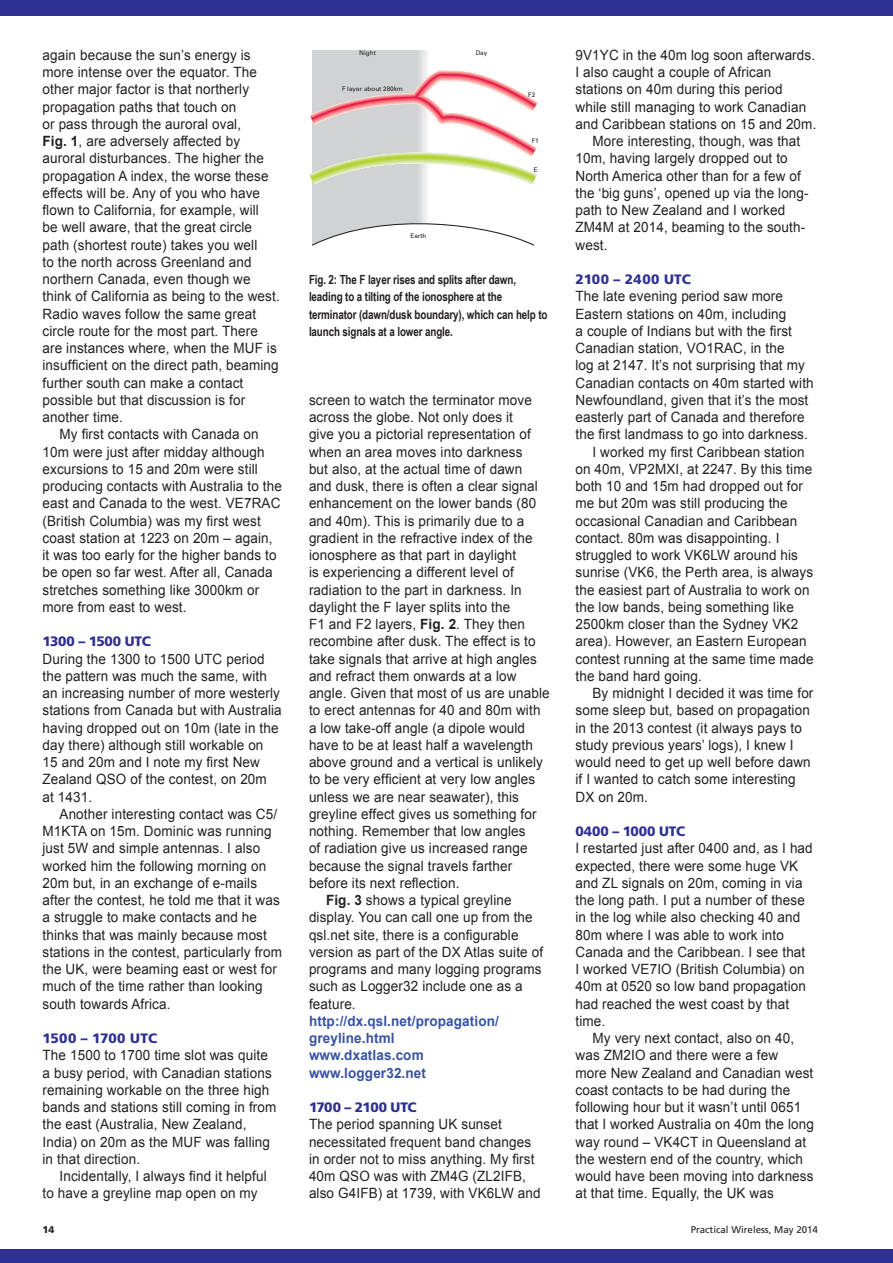
<style>
.page{position:relative;width:893px;height:1263px;background:#fff}
.page>*{position:absolute;margin:0;border:0;box-sizing:border-box;transform-origin:0 0}
.t1{font:14.1px/17.2px "Arial";letter-spacing:.01em;color:#231f20;scale:.95 1}
.t2{font:700 14.1px/17.2px "Arial";letter-spacing:.01em;color:#3853a3;scale:.95 1}
.t3{font:900 13.65px "Frutiger";color:#2e3092}
.t4{font:900 13.65px "Frutiger";letter-spacing:-.03em;color:#2e3092}
.t5{font:900 13.65px "Frutiger";letter-spacing:.025em;color:#2e3092}
.t6{font:700 12.6px/17.2px "Arial Narrow";letter-spacing:-.01em;color:#231f20;scale:.95 1}
.t7{font:9.75px "Frutiger";color:#231f20}
.t8{font:900 9.75px "Frutiger";color:#231f20}
.t9{font:6.45px "Univers";color:#231f20}
.s1{font-weight:700}
</style>
<div class="page">
<hr style="left:418px;top:51px;width:1px;height:177px;background:#d5d6d8">
<hr style="left:419px;top:51px;width:1px;height:177px;background:#d9dadc">
<hr style="left:420px;top:51px;width:2px;height:177px;background:#dddee0">
<hr style="left:422px;top:51px;width:1px;height:177px;background:#e3e4e6">
<hr style="left:423px;top:51px;width:1px;height:177px;background:#e8e9ea">
<hr style="left:424px;top:51px;width:2px;height:177px;background:#ededee">
<hr style="left:426px;top:51px;width:1px;height:177px;background:#f3f4f4">
<hr style="left:427px;top:51px;width:1px;height:177px;background:#f8f8f9">
<hr style="left:428px;top:51px;width:1px;height:177px;background:#fafafa">
<div style="left:312px;top:51px;width:106px;height:194px;background:#d1d2d4"></div>
<svg style="left:309px;top:70px;width:229px;height:115px"></svg>
<svg style="left:312px;top:223px;width:223px;height:23px"></svg>
<div style="left:0;top:0;width:893px;height:15px;background:#2e3092"></div>
<div style="left:0;top:1249px;width:893px;height:14px;background:#2e3092"></div>
<p class="t1" style="left:43px;top:46px;width:251px">again because the sun’s energy is more intense over the equator. The other major factor is that northerly propagation paths that touch on<br>or pass through the auroral oval,<br><span class="s1">Fig. 1</span>, are adversely affected by auroral disturbances. The higher the propagation A index, the worse these effects will be. Any of you who have flown to California, for example, will<br>be well aware, that the great circle path (shortest route) takes you well<br>to the north across Greenland and northern Canada, even though we think of California as being to the west.<br>Radio waves follow the same great circle route for the most part. There are instances where, when the MUF is insufficient on the direct path, beaming further south can make a contact possible but that discussion is for another time.</p>
<p class="t1" style="left:43px;top:426px;width:253px;text-indent:17px">My first contacts with Canada on 10m were just after midday although excursions to 15 and 20m were still producing contacts with Australia to the east and Canada to the west. VE7RAC (British Columbia) was my first west coast station at 1223 on 20m – again, it was too early for the higher bands to be open so far west. After all, Canada stretches something like 3000km or more from east to west.</p>
<p class="t3" style="left:43px;top:633px;width:110px">1300 – 1500 UTC</p>
<p class="t1" style="left:43px;top:650px;width:253px">During the 1300 to 1500 UTC period the pattern was much the same, with an increasing number of more westerly stations from Canada but with Australia having dropped out on 10m (late in the day there) although still workable on<br>15 and 20m and I note my first New<br>Zealand QSO of the contest, on 20m at 1431.</p>
<p class="t1" style="left:43px;top:805px;width:254px;text-indent:17px">Another interesting contact was C5/ M1KTA on 15m. Dominic was running just 5W and simple antennas. I also worked him the following morning on 20m but, in an exchange of e-mails after the contest, he told me that it was a struggle to make contacts and he thinks that was mainly because most stations in the contest, particularly from the UK, were beaming east or west for much of the time rather than looking south towards Africa.</p>
<p class="t3" style="left:43px;top:1030px;width:116px">1500 – 1700 UTC</p>
<p class="t1" style="left:43px;top:1047px;width:248px">The 1500 to 1700 time slot was quite a busy period, with Canadian stations remaining workable on the three high bands and stations still coming in from the east (Australia, New Zealand, India) on 20m as the MUF was falling in that direction.</p>
<p class="t1" style="left:43px;top:1168px;width:238px;text-indent:17px">Incidentally, I always find it helpful to have a greyline map open on my</p>
<p class="t9" style="left:359px;top:49px;width:18px">Night</p>
<p class="t9" style="left:476px;top:49px;width:13px">Day</p>
<p class="t9" style="left:342px;top:85px;width:62px">F layer about 280km</p>
<p class="t9" style="left:410px;top:232px;width:17px">Earth</p>
<p class="t9" style="left:528px;top:90px;width:9px">F2</p>
<p class="t9" style="left:532px;top:137px;width:9px">F1</p>
<p class="t9" style="left:534px;top:166px;width:5px">E</p>
<p class="t6" style="left:309px;top:270px;width:253px">Fig. 2: The F layer rises and splits after dawn, leading to a tilting of the ionosphere at the terminator (dawn/dusk boundary), which can help to launch signals at a lower angle.</p>
<p class="t1" style="left:309px;top:391px;width:255px">screen to watch the terminator move across the globe. Not only does it<br>give you a pictorial representation of when an area moves into darkness<br>but also, at the actual time of dawn<br>and dusk, there is often a clear signal enhancement on the lower bands (80 and 40m). This is primarily due to a gradient in the refractive index of the ionosphere as that part in daylight<br>is experiencing a different level of radiation to the part in darkness. In daylight the F layer splits into the<br>F1 and F2 layers, <span class="s1">Fig. 2</span>. They then recombine after dusk. The effect is to take signals that arrive at high angles and refract them onwards at a low angle. Given that most of us are unable to erect antennas for 40 and 80m with a low take-off angle (a dipole would have to be at least half a wavelength above ground and a vertical is unlikely to be very efficient at very low angles unless we are near seawater), this greyline effect gives us something for nothing. Remember that low angles<br>of radiation give us increased range because the signal travels farther before its next reflection.</p>
<p class="t1" style="left:309px;top:892px;width:248px;text-indent:17px"><span class="s1">Fig. 3</span> shows a typical greyline display. You can call one up from the qsl.net site, there is a configurable version as part of the DX Atlas suite of programs and many logging programs such as Logger32 include one as a feature.</p>
<p class="t2" style="left:309px;top:1013px;width:201px">http://dx.qsl.net/propagation/ greyline.html</p>
<p class="t2" style="left:309px;top:1047px;width:122px">www.dxatlas.com</p>
<p class="t2" style="left:309px;top:1064px;width:125px">www.logger32.net</p>
<p class="t4" style="left:309px;top:1099px;width:109px">1700 – 2100 UTC</p>
<p class="t1" style="left:309px;top:1116px;width:245px">The period spanning UK sunset necessitated frequent band changes in order not to miss anything. My first 40m QSO was with ZM4G (ZL2IFB, also G4IFB) at 1739, with VK6LW and</p>
<p class="t1" style="left:575px;top:46px;width:255px">9V1YC in the 40m log soon afterwards.<br>I also caught a couple of African stations on 40m during this period while still managing to work Canadian and Caribbean stations on 15 and 20m.</p>
<p class="t1" style="left:575px;top:133px;width:247px;text-indent:17px">More interesting, though, was that<br>10m, having largely dropped out to<br>North America other than for a few of the ‘big guns’, opened up via the long&shy;path to New Zealand and I worked<br>ZM4M at 2014, beaming to the south&shy;west.</p>
<p class="t5" style="left:575px;top:271px;width:117px">2100 – 2400 UTC</p>
<p class="t1" style="left:575px;top:288px;width:252px">The late evening period saw more Eastern stations on 40m, including<br>a couple of Indians but with the first Canadian station, VO1RAC, in the<br>log at 2147. It’s not surprising that my Canadian contacts on 40m started with Newfoundland, given that it’s the most easterly part of Canada and therefore the first landmass to go into darkness.</p>
<p class="t1" style="left:575px;top:443px;width:252px;text-indent:17px">I worked my first Caribbean station on 40m, VP2MXI, at 2247. By this time both 10 and 15m had dropped out for me but 20m was still producing the occasional Canadian and Caribbean contact. 80m was disappointing. I struggled to work VK6LW around his sunrise (VK6, the Perth area, is always the easiest part of Australia to work on the low bands, being something like 2500km closer than the Sydney VK2 area). However, an Eastern European contest running at the same time made the band hard going.</p>
<p class="t1" style="left:575px;top:685px;width:252px;text-indent:17px">By midnight I decided it was time for some sleep but, based on propagation in the 2013 contest (it always pays to study previous years’ logs), I knew I would need to get up well before dawn if I wanted to catch some interesting<br>DX on 20m.</p>
<p class="t3" style="left:575px;top:823px;width:111px">0400 – 1000 UTC</p>
<p class="t1" style="left:575px;top:840px;width:251px">I restarted just after 0400 and, as I had expected, there were some huge VK and ZL signals on 20m, coming in via the long path. I put a number of these in the log while also checking 40 and<br>80m where I was able to work into<br>Canada and the Caribbean. I see that<br>I worked VE7IO (British Columbia) on<br>40m at 0520 so low band propagation had reached the west coast by that time.</p>
<p class="t1" style="left:575px;top:1030px;width:253px;text-indent:17px">My very next contact, also on 40, was ZM2IO and there were a few<br>more New Zealand and Canadian west coast contacts to be had during the following hour but it wasn’t until 0651 that I worked Australia on 40m the long way round – VK4CT in Queensland at the western end of the country, which would have been moving into darkness at that time. Equally, the UK was</p>
<p class="t8" style="left:43px;top:1223px;width:13px">14</p>
<p class="t7" style="left:691px;top:1224px;width:129px">Practical Wireless, May 2014</p>
</div>
